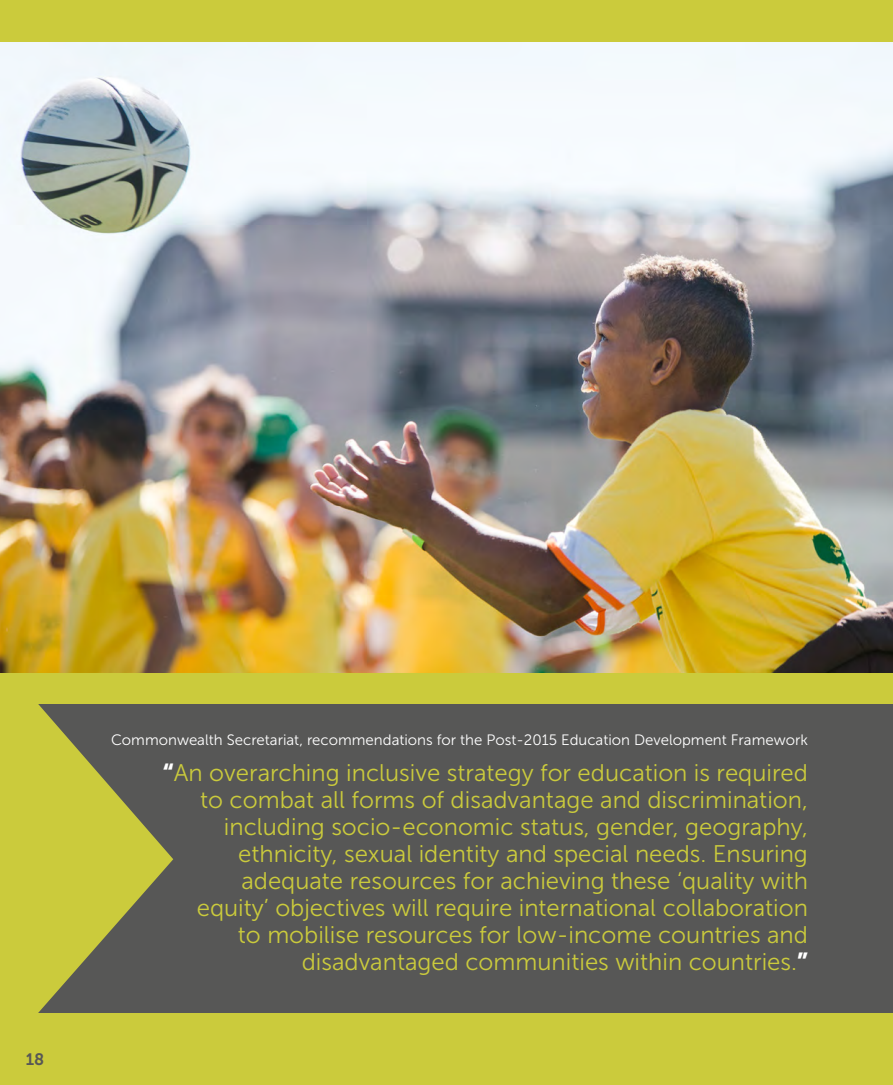
<style>
.page{position:relative;width:893px;height:1085px;background:#fff}
.page>*{position:absolute;margin:0;border:0;box-sizing:border-box;transform-origin:0 0}
.t1{font:24px/27px "Museo Sans 300";color:#cbcb3c;text-align:right}
.t2{font:16.5px "Museo Sans 700";color:#575756}
.t3{font:15px "Museo Sans 300";color:#fff}
.s1{font-family:"Museo Sans 900";color:#fff}
</style>
<div class="page">
<div style="left:0;top:0;width:893px;height:1084px;background:#cbcb3c"></div>
<div style="left:38px;top:704px;width:855px;height:308px;background:#575756"></div>
<img style="left:0;top:43px;width:893px;height:629px">
<svg style="left:38px;top:704px;width:135px;height:309px;fill:#cbcb3c"></svg>
<p class="t2" style="left:26px;top:1050px;width:20px">18</p>
<p class="t3" style="left:111px;top:731px;width:698px">Commonwealth Secretariat, recommendations for the Post-2015 Education Development Framework</p>
<p class="t1" style="left:163px;top:759px;width:647px"><span class="s1">“</span>An overarching inclusive strategy for education is required to combat all forms of disadvantage and discrimination, including socio-economic status, gender, geography, ethnicity, sexual identity and special needs. Ensuring adequate resources for achieving these ‘quality with<br>equity’ objectives will require international collaboration<br>to mobilise resources for low-income countries and disadvantaged communities within countries.<span class="s1">”</span></p>
</div>
